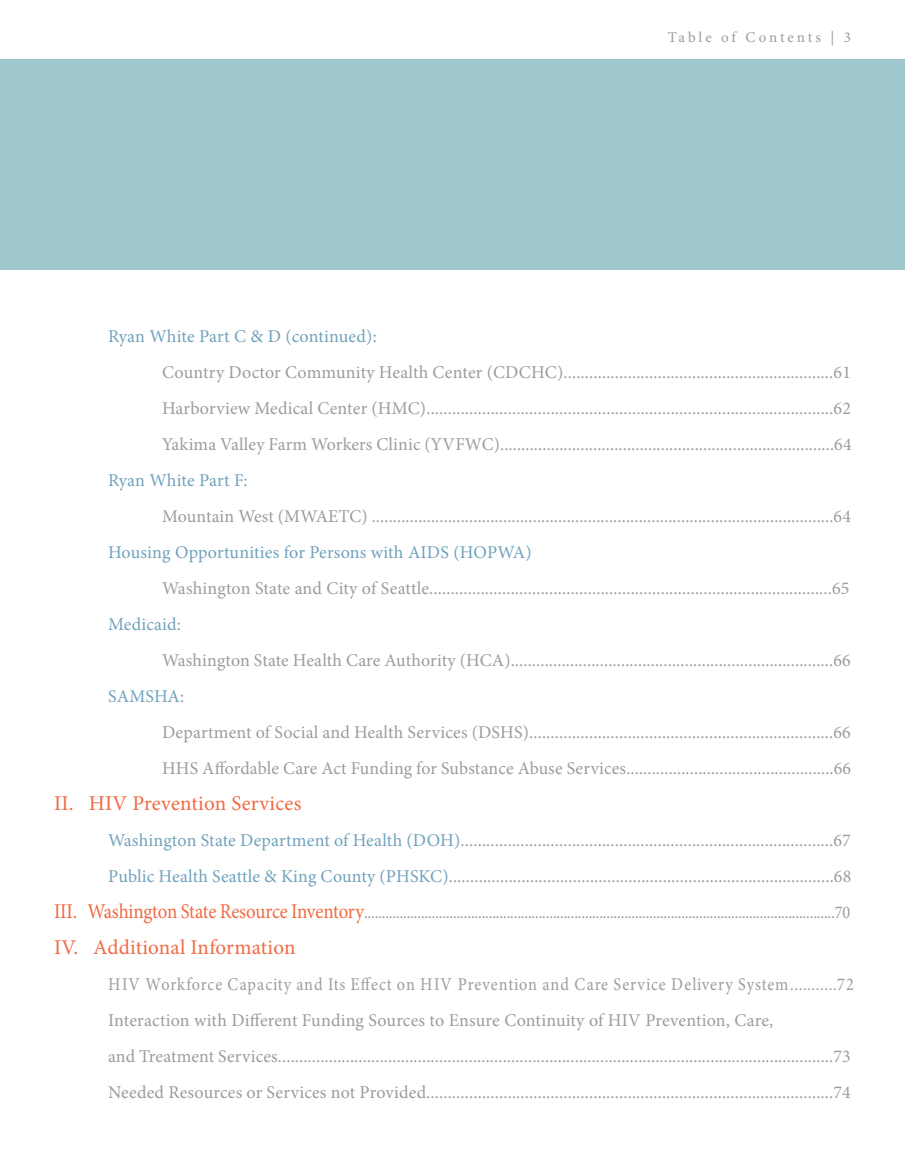
<style>
.page{position:relative;width:905px;height:1175px;background:#fff}
.page>*{position:absolute;margin:0;border:0;box-sizing:border-box;transform-origin:0 0}
.t1{font:21px "Minion Pro";letter-spacing:.01em;color:#f16941}
.t2{font:18px/36px "Minion Pro";letter-spacing:.01em;color:#9a9c9e;text-align:justify}
.t3{font:18px/36px "Minion Pro";letter-spacing:.01em;color:#9a9c9e;scale:.9 1}
.t4{font:18px "Minion Pro";letter-spacing:.005em;color:#70a2bc}
.t5{font:15px "Minion Pro";letter-spacing:.195em;color:#9a9c9e}
.s1{color:#70a2bc}
.s2{font-size:21px;color:#f16941}
</style>
<div class="page">
<div style="left:0;top:60px;width:904px;height:210px;background:#a0c8cc"></div>
<p class="t5" style="left:667px;top:28px;width:185px">Table of Contents | 3</p>
<p class="t4" style="left:108px;top:324px;width:270px">Ryan White Part C &amp; D (continued):</p>
<p class="t2" style="left:162px;top:354px;width:691px">Country Doctor Community Health Center (CDCHC)...............................................................61<br>Harborview Medical Center (HMC)...............................................................................................62<br>Yakima Valley Farm Workers Clinic (YVFWC)...............................................................................64</p>
<p class="t4" style="left:108px;top:468px;width:141px">Ryan White Part F:</p>
<p class="t2" style="left:162px;top:498px;width:690px">Mountain West (MWAETC) .............................................................................................................64</p>
<p class="t4" style="left:108px;top:540px;width:425px">Housing Opportunities for Persons with AIDS (HOPWA)</p>
<p class="t2" style="left:162px;top:570px;width:689px">Washington State and City of Seattle..............................................................................................65</p>
<p class="t4" style="left:108px;top:612px;width:74px">Medicaid:</p>
<p class="t2" style="left:162px;top:642px;width:690px">Washington State Health Care Authority (HCA)............................................................................66</p>
<p class="t4" style="left:108px;top:684px;width:78px">SAMSHA:</p>
<p class="t2" style="left:162px;top:714px;width:690px">Department of Social and Health Services (DSHS).......................................................................66<br>HHS Affordable Care Act Funding for Substance Abuse Services.................................................66</p>
<p class="t1" style="left:54px;top:789px;width:249px">II. HIV Prevention Services</p>
<p class="t2" style="left:54px;top:822px;width:798px;text-align:right"><span class="s1">Washington State Department of Health (DOH)</span>.......................................................................................67<br><span class="s1">Public Health Seattle &amp; King County (PHSKC)</span>..........................................................................................68<br><span class="s2">III. Washington State Resource Inventory</span>....................................................................................................................................70</p>
<p class="t1" style="left:54px;top:933px;width:243px">IV. Additional Information</p>
<p class="t3" style="left:108px;top:966px;width:830px">HIV Workforce Capacity and Its Effect on HIV Prevention and Care Service Delivery System...........72<br>Interaction with Different Funding Sources to Ensure Continuity of HIV Prevention, Care,<br>and Treatment Services...................................................................................................................................73<br>Needed Resources or Services not Provided...............................................................................................74</p>
</div>
